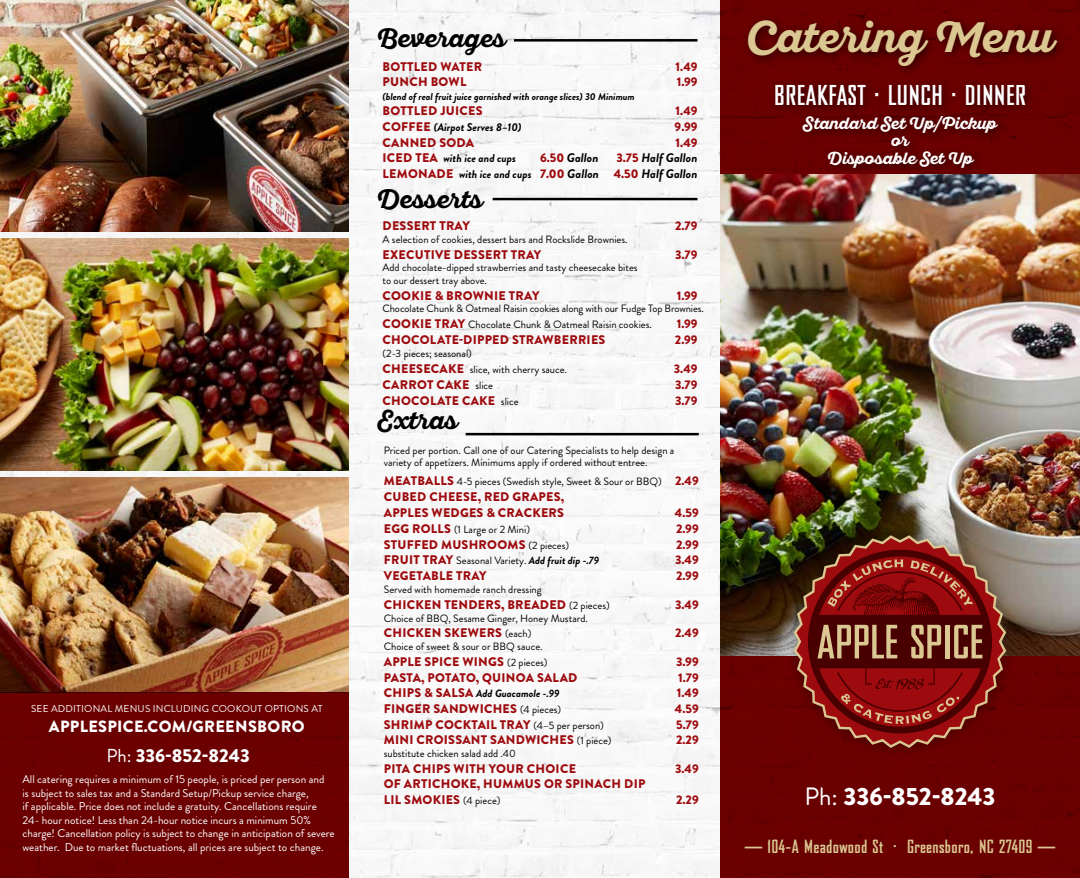
<style>
.page{position:relative;width:1080px;height:878px;background:#fff}
.page>*{position:absolute;margin:0;border:0;box-sizing:border-box;transform-origin:0 0}
.t1{font:700 42.5px "Sant Elia Script";color:#dac792}
.t2{font:700 26.25px "Bureau Agency";letter-spacing:.025em;color:#fff}
.t3{font:700 25px "Sant Elia Script";color:#000}
.t4{font:900 25px "Brandon Grotesque";color:#fff}
.t5{font:900 18.75px "Brandon Grotesque";color:#fff}
.t6{font:700 17.5px "Bureau Agency";letter-spacing:.02em;color:#dac792}
.t7{font:700 16.25px/17.5px "Sant Elia Script";color:#fff;text-align:center}
.t8{font:900 16.25px "Brandon Grotesque";letter-spacing:.02em;color:#fff}
.t9{font:900 12.5px/15.6px "Brandon Grotesque";letter-spacing:.02em;color:#9e0b0f}
.t10{font:italic 700 12.5px/15.5px "Brandon Grotesque";color:#000;text-align:right}
.t11{font:11.25px/13.5px "Brandon Grotesque";color:#fff}
.t12{font:italic 700 11.25px "Brandon Grotesque";color:#000}
.t13{font:10.62px/12.8px "Brandon Grotesque";color:#000}
.t14{font:italic 700 10.62px "Brandon Grotesque";color:#000}
.t15{font:italic 700 10px "Brandon Grotesque";color:#000}
.t16{font:10px "Brandon Grotesque";letter-spacing:.02em;color:#fff}
.s1{font-weight:400}
.s2{font-weight:900;font-style:normal;font-size:12.5px;color:#9e0b0f}
.s3{font-weight:900;font-style:normal;color:#9e0b0f}
.s4{font-size:11.25px}
.s5{font-weight:900;font-size:12.5px;color:#9e0b0f}
.s6{font-weight:400;font-size:10.62px;color:#000}
.s7{font-weight:700;font-style:italic}
</style>
<div class="page">
<img style="left:0;top:0;width:720px;height:878px">
<div style="left:720px;top:639px;width:360px;height:239px;background:#700000"></div>
<div style="left:720px;top:0;width:360px;height:175px;background:#700000"></div>
<img style="left:720px;top:174px;width:360px;height:481px">
<div style="left:742px;top:14px;width:326px;height:63px;background:#000;opacity:.6"></div>
<div style="left:797px;top:110px;width:211px;height:68px;background:#000;opacity:.6"></div>
<div style="left:769px;top:79px;width:267px;height:37px;background:#000;opacity:.6"></div>
<div style="left:782px;top:524px;width:236px;height:235px;background:#000;opacity:.4"></div>
<svg style="left:790px;top:532px;width:220px;height:219px"></svg>
<svg style="left:797px;top:538px;width:206px;height:207px"></svg>
<div style="left:808px;top:549px;width:184px;height:184px;border:7px solid #490000;border-radius:50%"></div>
<svg style="left:808px;top:559px;width:184px;height:164px;background:#82201b"></svg>
<hr style="left:514px;top:39px;width:184px;height:3px;background:#000">
<hr style="left:493px;top:198px;width:205px;height:2px;background:#000">
<img style="left:0;top:0;width:349px;height:231px">
<img style="left:0;top:239px;width:349px;height:231px">
<img style="left:0;top:478px;width:349px;height:214px">
<div style="left:0;top:692px;width:349px;height:186px;background:#700000"></div>
<hr style="left:466px;top:433px;width:233px;height:2px;background:#000">
<p class="t16" style="left:31px;top:701px;width:293px">SEE ADDITIONAL MENUS INCLUDING COOKOUT OPTIONS AT</p>
<h3 class="t8" style="left:49px;top:714px;width:257px">APPLESPICE.COM/GREENSBORO</h3>
<h3 class="t5" style="left:106px;top:742px;width:145px"><span class="s1">Ph:</span> 336-852-8243</h3>
<p class="t11" style="left:22px;top:772px;width:314px">All catering requires a minimum of 15 people, is priced per person and<br>is subject to sales tax and a Standard Setup/Pickup service charge,<br>if applicable. Price does not include a gratuity. Cancellations require 24- hour notice! Less than 24-hour notice incurs a minimum 50% charge! Cancellation policy is subject to change in anticipation of severe weather. Due to market fluctuations, all prices are subject to change.</p>
<h3 class="t3" style="left:376px;top:24px;width:131px">Beverages</h3>
<p class="t9" style="left:383px;top:59px;width:101px">BOTTLED WATER</p>
<p class="t9" style="left:676px;top:59px;width:23px">1.49</p>
<p class="t9" style="left:383px;top:74px;width:85px">PUNCH BOWL</p>
<p class="t9" style="left:677px;top:74px;width:22px">1.99</p>
<p class="t15" style="left:382px;top:89px;width:254px">(blend of real fruit juice garnished with orange slices) 30 Minimum</p>
<p class="t9" style="left:383px;top:103px;width:102px">BOTTLED JUICES</p>
<p class="t9" style="left:676px;top:103px;width:23px">1.49</p>
<p class="t12" style="left:383px;top:119px;width:141px"><span class="s2">COFFEE</span> (Airpot Serves 8–10)</p>
<p class="t9" style="left:675px;top:119px;width:24px">9.99</p>
<p class="t9" style="left:383px;top:134px;width:93px">CANNED SODA</p>
<p class="t9" style="left:676px;top:134px;width:23px">1.49</p>
<p class="t12" style="left:383px;top:150px;width:135px"><span class="s2">ICED TEA</span> with ice and cups</p>
<p class="t10" style="left:540px;top:150px;width:60px"><span class="s3">6.50</span> Gallon</p>
<p class="t10" style="left:383px;top:150px;width:316px"><span class="s3">3.75</span> Half Gallon<br><span class="s3">LEMONADE</span> <span class="s4">with ice and cups</span> <span class="s3">7.00</span> Gallon <span class="s3">4.50</span> Half Gallon</p>
<h3 class="t3" style="left:376px;top:185px;width:108px">Desserts</h3>
<p class="t9" style="left:383px;top:218px;width:89px">DESSERT TRAY</p>
<p class="t9" style="left:675px;top:218px;width:24px">2.79</p>
<p class="t13" style="left:382px;top:233px;width:247px">A selection of cookies, dessert bars and Rockslide Brownies.</p>
<p class="t9" style="left:383px;top:246px;width:160px">EXECUTIVE DESSERT TRAY</p>
<p class="t9" style="left:675px;top:246px;width:24px">3.79</p>
<p class="t13" style="left:382px;top:261px;width:257px">Add chocolate-dipped strawberries and tasty cheesecake bites to our dessert tray above.</p>
<p class="t9" style="left:383px;top:288px;width:158px">COOKIE &amp; BROWNIE TRAY</p>
<p class="t9" style="left:677px;top:288px;width:22px">1.99</p>
<p class="t13" style="left:382px;top:301px;width:323px;line-height:15.9px">Chocolate Chunk &amp; Oatmeal Raisin cookies along with our Fudge Top Brownies.<br><span class="s5">COOKIE TRAY</span> Chocolate Chunk &amp; Oatmeal Raisin cookies.</p>
<p class="t9" style="left:677px;top:316px;width:22px">1.99</p>
<p class="t9" style="left:383px;top:332px;width:224px">CHOCOLATE-DIPPED STRAWBERRIES</p>
<p class="t9" style="left:675px;top:332px;width:24px">2.99</p>
<p class="t13" style="left:382px;top:345px;width:186px;line-height:15.9px">(2-3 pieces; seasonal)<br><span class="s5">CHEESECAKE</span> slice, with cherry sauce.</p>
<p class="t9" style="left:674px;top:361px;width:25px">3.49</p>
<p class="t9" style="left:383px;top:376px;width:112px">CARROT CAKE <span class="s6">slice</span></p>
<p class="t9" style="left:675px;top:376px;width:24px">3.79</p>
<p class="t9" style="left:383px;top:392px;width:138px">CHOCOLATE CAKE <span class="s6">slice</span></p>
<p class="t9" style="left:675px;top:392px;width:24px">3.79</p>
<h3 class="t3" style="left:378px;top:406px;width:81px">Extras</h3>
<p class="t13" style="left:384px;top:443px;width:292px">Priced per portion. Call one of our Catering Specialists to help design a variety of appetizers. Minimums apply if ordered without entree.</p>
<p class="t13" style="left:384px;top:475px;width:316px"><span class="s5">MEATBALLS</span> 4-5 pieces (Swedish style, Sweet &amp; Sour or BBQ) <span class="s5">2.49</span></p>
<p class="t9" style="left:384px;top:489px;width:182px">CUBED CHEESE, RED GRAPES,<br>APPLES WEDGES &amp; CRACKERS</p>
<p class="t9" style="left:675px;top:504px;width:25px">4.59</p>
<p class="t13" style="left:384px;top:522px;width:148px"><span class="s5">EGG ROLLS</span> (1 Large or 2 Mini)</p>
<p class="t9" style="left:676px;top:520px;width:24px">2.99</p>
<p class="t9" style="left:384px;top:536px;width:187px">STUFFED MUSHROOMS <span class="s6">(2 pieces)</span></p>
<p class="t9" style="left:676px;top:536px;width:24px">2.99</p>
<p class="t13" style="left:384px;top:554px;width:217px"><span class="s5">FRUIT TRAY</span> Seasonal Variety. <span class="s7">Add fruit dip -.79</span></p>
<p class="t9" style="left:675px;top:552px;width:25px">3.49</p>
<p class="t9" style="left:384px;top:568px;width:104px">VEGETABLE TRAY</p>
<p class="t9" style="left:676px;top:568px;width:24px">2.99</p>
<p class="t13" style="left:384px;top:583px;width:160px">Served with homemade ranch dressing</p>
<p class="t9" style="left:384px;top:596px;width:227px">CHICKEN TENDERS, BREADED <span class="s6">(2 pieces)</span></p>
<p class="t9" style="left:675px;top:596px;width:25px">3.49</p>
<p class="t13" style="left:384px;top:611px;width:206px">Choice of BBQ, Sesame Ginger, Honey Mustard.</p>
<p class="t9" style="left:384px;top:625px;width:149px">CHICKEN SKEWERS <span class="s6">(each)</span></p>
<p class="t9" style="left:675px;top:625px;width:25px">2.49</p>
<p class="t13" style="left:384px;top:640px;width:160px">Choice of sweet &amp; sour or BBQ sauce.</p>
<p class="t9" style="left:384px;top:654px;width:165px">APPLE SPICE WINGS <span class="s6">(2 pieces)</span></p>
<p class="t9" style="left:676px;top:654px;width:24px">3.99</p>
<p class="t9" style="left:384px;top:669px;width:195px">PASTA, POTATO, QUINOA SALAD</p>
<p class="t9" style="left:678px;top:669px;width:22px">1.79</p>
<p class="t14" style="left:384px;top:686px;width:177px"><span class="s2">CHIPS &amp; SALSA</span> Add Guacamole -.99</p>
<p class="t9" style="left:677px;top:685px;width:23px">1.49</p>
<p class="t9" style="left:384px;top:701px;width:179px">FINGER SANDWICHES <span class="s6">(4 pieces)</span></p>
<p class="t9" style="left:675px;top:701px;width:25px">4.59</p>
<p class="t9" style="left:384px;top:716px;width:222px">SHRIMP COCKTAIL TRAY <span class="s6">(4–5 per person)</span></p>
<p class="t9" style="left:676px;top:716px;width:24px">5.79</p>
<p class="t9" style="left:384px;top:732px;width:229px">MINI CROISSANT SANDWICHES <span class="s6">(1 piece)</span></p>
<p class="t9" style="left:676px;top:732px;width:24px">2.29</p>
<p class="t13" style="left:384px;top:747px;width:134px">substitute chicken salad add .40</p>
<p class="t9" style="left:384px;top:760px;width:194px">PITA CHIPS WITH YOUR CHOICE</p>
<p class="t9" style="left:675px;top:760px;width:25px">3.49</p>
<p class="t9" style="left:384px;top:776px;width:263px">OF ARTICHOKE, HUMMUS OR SPINACH DIP<br>LIL SMOKIES <span class="s6">(4 piece)</span></p>
<p class="t9" style="left:676px;top:792px;width:24px">2.29</p>
<h1 class="t1" style="left:746px;top:13px;width:309px">Catering Menu</h1>
<h2 class="t2" style="left:774px;top:81px;width:253px">BREAKFAST · LUNCH · DINNER</h2>
<h3 class="t7" style="left:803px;top:114px;width:195px">Standard Set Up/Pickup or<br>Disposable Set Up</h3>
<h3 class="t4" style="left:804px;top:779px;width:193px"><span class="s1">Ph:</span> 336-852-8243</h3>
<h3 class="t6" style="left:745px;top:836px;width:312px">— 104-A Meadowood St · Greensboro, NC 27409 —</h3>
</div>
